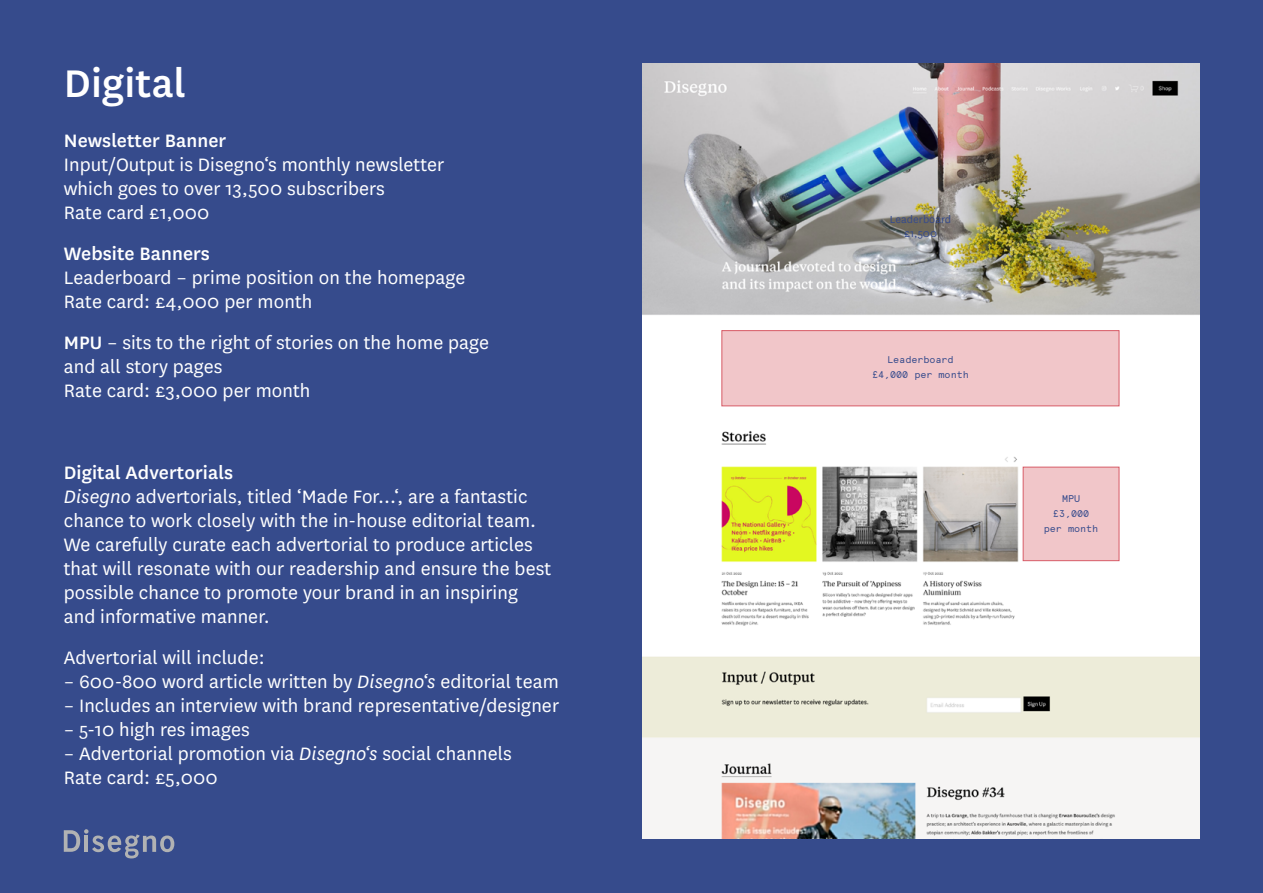
<style>
.page{position:relative;width:1263px;height:893px;background:#364b8c}
.page>*{position:absolute;margin:0;border:0;box-sizing:border-box;transform-origin:0 0}
.t1{font:500 45px "National";letter-spacing:.005em;color:#fff}
.t2{font:21px/24px "National";letter-spacing:.005em;color:#fff}
.t3{font:500 21px "National";letter-spacing:.005em;color:#fff}
.t4{font:12px/14.4px "National";color:#364b8c;text-align:center}
.t5{font:9.75px/15px "Apercu Pro Mono";color:#364b8c;text-align:center}
.s1{font-weight:500}
.s2{font-style:italic}
</style>
<div class="page">
<img style="left:642px;top:64px;width:557px;height:774px">
<div style="left:722px;top:330px;width:397px;height:76px;background:#f1c6c9;border:1px solid #d75b66"></div>
<div style="left:1023px;top:467px;width:96px;height:94px;background:#f1c6c9;border:1px solid #d75b66"></div>
<svg style="left:64px;top:829px;width:110px;height:30px"></svg>
<h1 class="t1" style="left:64px;top:53px;width:124px">Digital</h1>
<p class="t3" style="left:64px;top:126px;width:164px">Newsletter Banner</p>
<p class="t2" style="left:64px;top:152px;width:382px">Input/Output is Disegno‘s monthly newsletter which goes to over 13,500 subscribers<br>Rate card £1,000</p>
<p class="t3" style="left:64px;top:239px;width:148px">Website Banners</p>
<p class="t2" style="left:64px;top:265px;width:403px">Leaderboard – prime position on the homepage<br>Rate card: £4,000 per month</p>
<p class="t2" style="left:64px;top:330px;width:427px"><span class="s1">MPU</span> – sits to the right of stories on the home page and all story pages<br>Rate card: £3,000 per month</p>
<p class="t2" style="left:64px;top:460px;width:489px"><span class="s1">Digital Advertorials<br></span><span class="s2">Disegno</span> advertorials, titled ‘Made For...‘, are a fantastic chance to work closely with the in-house editorial team.<br>We carefully curate each advertorial to produce articles that will resonate with our readership and ensure the best possible chance to promote your brand in an inspiring and informative manner.</p>
<p class="t2" style="left:64px;top:645px;width:202px">Advertorial will include:</p>
<p class="t2" style="left:64px;top:669px;width:497px">– 600-800 word article written by <span class="s2">Disegno‘s</span> editorial team</p>
<p class="t2" style="left:64px;top:693px;width:497px">– Includes an interview with brand representative/designer</p>
<p class="t2" style="left:64px;top:717px;width:187px">– 5-10 high res images</p>
<p class="t2" style="left:64px;top:741px;width:449px">– Advertorial promotion via <span class="s2">Disegno‘s</span> social channels<br>Rate card: £5,000</p>
<p class="t4" style="left:890px;top:211px;width:63px">Leaderboard £1,500</p>
<p class="t5" style="left:872px;top:352px;width:98px">Leaderboard £4,000 per month</p>
<p class="t5" style="left:1044px;top:490px;width:56px">MPU £3,000 per month</p>
</div>
